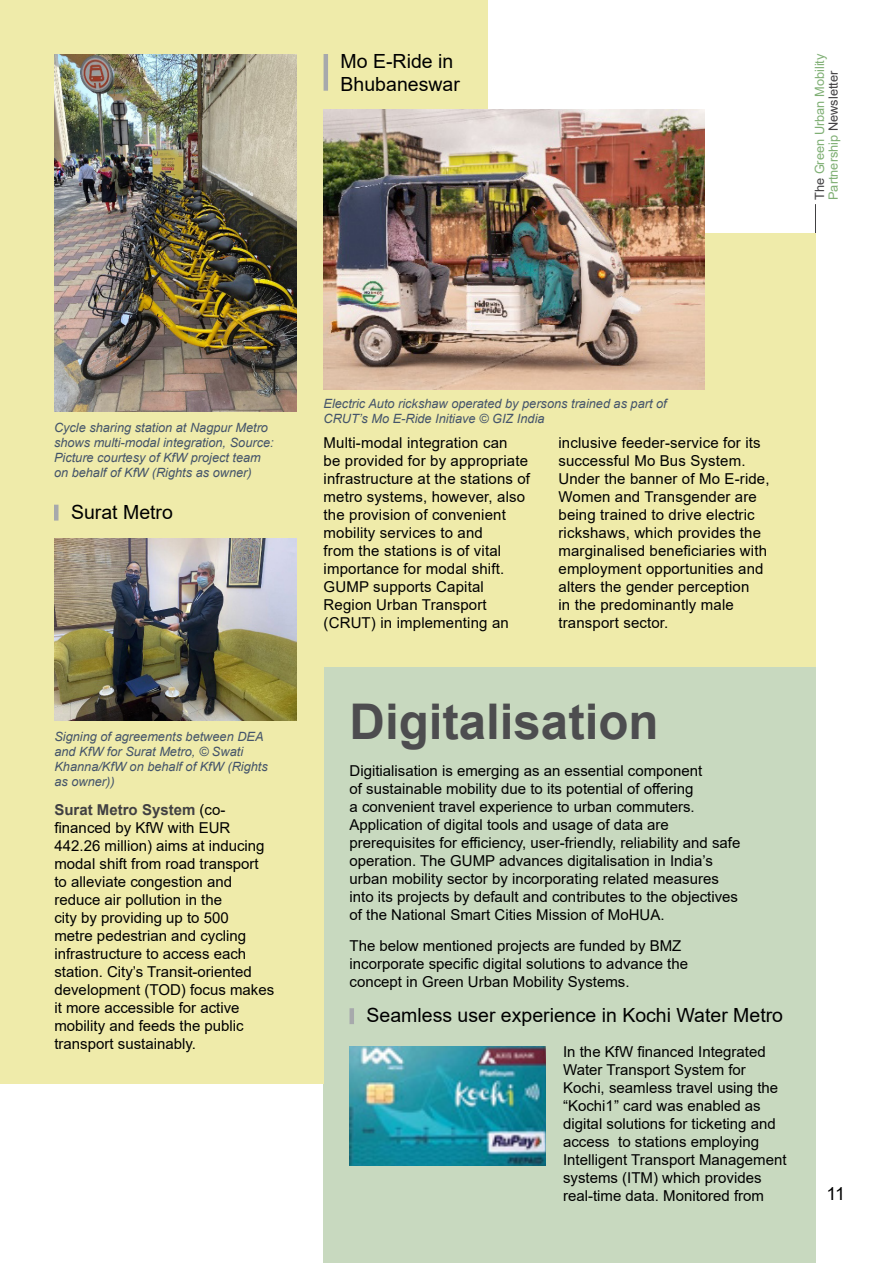
<style>
.page{position:relative;width:893px;height:1263px;background:#fff}
.page>*{position:absolute;margin:0;border:0;box-sizing:border-box;transform-origin:0 0}
.t1{font:700 49.2px "Arial";color:#4d4d4f}
.t2{font:19.5px/22.5px "Arial";color:#000}
.t3{font:18px "Arial";color:#000}
.t4{font:15px/18px "Arial";color:#000}
.t5{font:italic 12.75px/15px "Arial";color:#44546a}
.t6{font:12.75px/13.8px "Arial";color:#7faf74}
.s1{color:#414042}
.s2{font-weight:700;color:#414042}
</style>
<div class="page">
<hr style="left:815px;top:204px;width:1px;height:1034px;background:#414042">
<div style="left:313px;top:233px;width:502px;height:446px;background:#efebaa"></div>
<div style="left:0;top:0;width:487px;height:557px;background:#efebaa"></div>
<div style="left:324px;top:667px;width:492px;height:596px;background:#c8d9bf"></div>
<div style="left:0;top:488px;width:324px;height:595px;background:#efebaa"></div>
<img style="left:55px;top:54px;width:242px;height:357px">
<img style="left:54px;top:538px;width:243px;height:183px">
<hr style="left:54px;top:505px;width:4px;height:16px;background:#a7a9ac">
<img style="left:324px;top:110px;width:380px;height:279px">
<hr style="left:324px;top:54px;width:4px;height:37px;background:#a7a9ac">
<hr style="left:350px;top:1008px;width:4px;height:16px;background:#a7a9ac">
<img style="left:350px;top:1046px;width:195px;height:119px">
<h2 class="t2" style="left:341px;top:50px;width:121px">Mo E-Ride in<br>Bhubaneswar</h2>
<p class="t6" style="left:813px;top:200px;width:148px;rotate:-90deg"><span class="s1">The</span> Green Urban Mobility<br>Partnership <span class="s1">Newsletter</span></p>
<p class="t5" style="left:54px;top:421px;width:221px">Cycle sharing station at Nagpur Metro shows multi-modal integration, Source:<br>Picture courtesy of KfW project team on behalf of KfW (Rights as owner)</p>
<h2 class="t2" style="left:71px;top:501px;width:103px">Surat Metro</h2>
<p class="t5" style="left:54px;top:730px;width:215px">Signing of agreements between DEA and KfW for Surat Metro, © Swati<br>Khanna/KfW on behalf of KfW (Rights as owner))</p>
<p class="t4" style="left:54px;top:800px;width:221px"><span class="s2">Surat Metro System</span> (co&shy;financed by KfW with EUR<br>442.26 million) aims at inducing modal shift from road transport to alleviate congestion and reduce air pollution in the<br>city by providing up to 500<br>metre pedestrian and cycling infrastructure to access each station. City’s Transit-oriented development (TOD) focus makes it more accessible for active mobility and feeds the public transport sustainably.</p>
<p class="t5" style="left:324px;top:396px;width:345px">Electric Auto rickshaw operated by persons trained as part of<br>CRUT’s Mo E-Ride Initiave © GIZ India</p>
<p class="t4" style="left:324px;top:434px;width:208px">Multi-modal integration can<br>be provided for by appropriate infrastructure at the stations of metro systems, however, also the provision of convenient mobility services to and<br>from the stations is of vital importance for modal shift.<br>GUMP supports Capital<br>Region Urban Transport (CRUT) in implementing an</p>
<p class="t4" style="left:558px;top:434px;width:213px">inclusive feeder-service for its successful Mo Bus System.<br>Under the banner of Mo E-ride,<br>Women and Transgender are being trained to drive electric rickshaws, which provides the marginalised beneficiaries with employment opportunities and alters the gender perception<br>in the predominantly male transport sector.</p>
<h1 class="t1" style="left:350px;top:687px;width:311px">Digitalisation</h1>
<p class="t4" style="left:350px;top:761px;width:392px">Digitialisation is emerging as an essential component<br>of sustainable mobility due to its potential of offering<br>a convenient travel experience to urban commuters.<br>Application of digital tools and usage of data are prerequisites for efficiency, user-friendly, reliability and safe operation. The GUMP advances digitalisation in India’s urban mobility sector by incorporating related measures into its projects by default and contributes to the objectives of the National Smart Cities Mission of MoHUA.</p>
<p class="t4" style="left:350px;top:937px;width:340px">The below mentioned projects are funded by BMZ incorporate specific digital solutions to advance the concept in Green Urban Mobility Systems.</p>
<h2 class="t2" style="left:367px;top:1004px;width:418px">Seamless user experience in Kochi Water Metro</h2>
<p class="t4" style="left:563px;top:1043px;width:225px">In the KfW financed Integrated<br>Water Transport System for<br>Kochi, seamless travel using the “Kochi1” card was enabled as digital solutions for ticketing and access to stations employing<br>Intelligent Transport Management systems (ITM) which provides real-time data. Monitored from</p>
<p class="t3" style="left:826px;top:1181px;width:20px">11</p>
</div>
